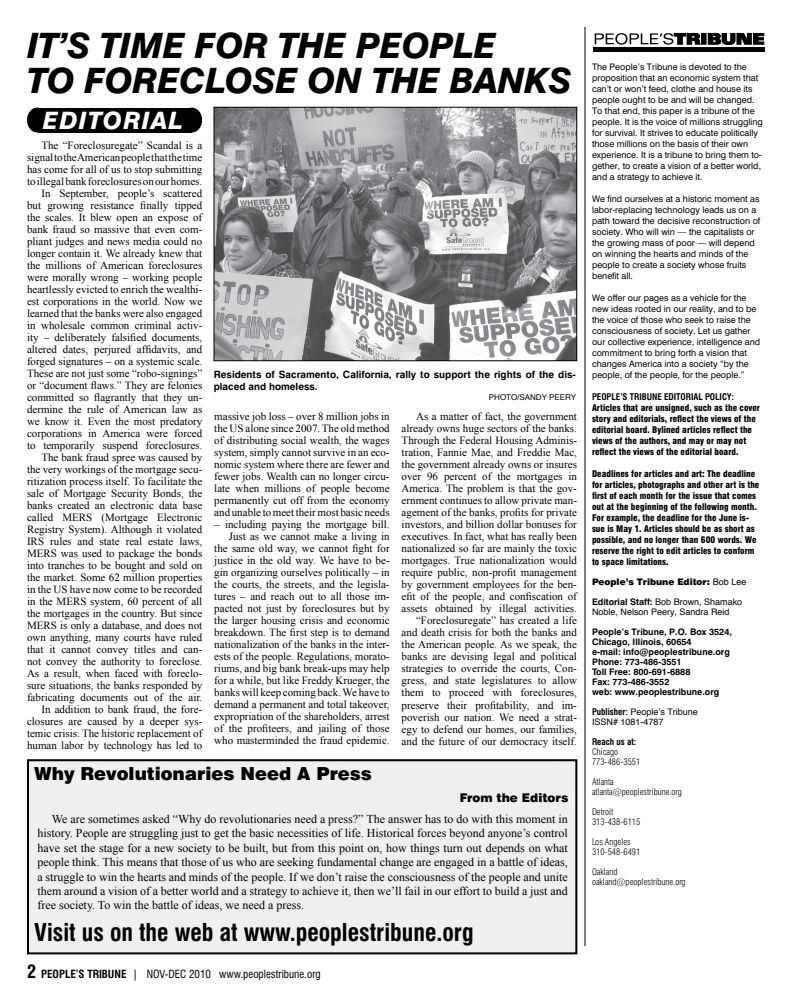
<style>
.page{position:relative;width:792px;height:1008px;background:#fff}
.page>*{position:absolute;margin:0;border:0;box-sizing:border-box;transform-origin:0 0}
.t1{font:italic 800 35px/35px "Swiss 721 BT";letter-spacing:-.01em;color:#000}
.t2{font:700 condensed 24px "Swiss 721 BT";color:#000}
.t3{font:italic 800 24px "Swiss 721 BT";letter-spacing:.05em;color:#fff}
.t4{font:900 18px "Swiss 721 BT";color:#000}
.t5{font:12px/14.4px "Times New Roman";color:#000;text-align:justify}
.t6{font:900 12px "Swiss 721 BT";color:#000}
.t7{font:11px/12px "Times New Roman";color:#000;text-align:right}
.t8{font:condensed 11px "Swiss 721 BT";color:#000}
.t9{font:10px/12px "Swiss 721 BT Bold Rounded";color:#000}
.t10{font:9px/11px "Swiss 721 BT";color:#000}
.t11{font:900 condensed 9px/11px "Swiss 721 BT";color:#000}
.t12{font:700 9px/10px "Swiss 721 BT";color:#000}
.t13{font:300 condensed 9px/10px "Swiss 721 BT";color:#000}
.t14{font:9px/10px "Helvetica";color:#000}
.t15{font:700 condensed 9px "Swiss 721 BT";color:#000}
.t16{font:900 9px "Swiss 721 BT";color:#000}
.t17{font:8px "Helvetica";color:#000}
.s1{font-weight:700;font-size:18px}
.s2{font-weight:700}
.s3{font-family:"Helvetica";font-weight:400}
.s4{font-family:"Swiss 721 BT";font-weight:700}
.s5{font-family:"Swiss 721 BT";font-weight:700;font-stretch:condensed}
</style>
<div class="page">
<div style="left:28px;top:760px;width:548px;height:193px;background:#eeefef"></div>
<div style="left:27px;top:759px;width:550px;height:195px;border:2px solid #000"></div>
<hr style="left:584px;top:27px;width:2px;height:919px;background:#000">
<div style="left:38px;top:108px;width:154px;height:25px;background:#000"></div>
<div style="left:27px;top:108px;width:20px;height:25px;background:#000;border-radius:50%"></div>
<div style="left:182px;top:108px;width:20px;height:25px;background:#000;border-radius:50%"></div>
<svg style="left:595px;top:33px;width:105px;height:12px"></svg>
<div style="left:701px;top:33px;width:5px;height:11px;background:#000"></div>
<svg style="left:708px;top:33px;width:56px;height:12px"></svg>
<div style="left:593px;top:47px;width:172px;height:5px;background:#000"></div>
<img style="left:216px;top:109px;width:359px;height:250px">
<div style="left:214px;top:107px;width:363px;height:254px;border:1px solid #000"></div>
<h1 class="t1" style="left:27px;top:28px;width:546px">IT’S TIME FOR THE PEOPLE<br>TO FORECLOSE ON THE BANKS</h1>
<h2 class="t3" style="left:43px;top:105px;width:142px">EDITORIAL</h2>
<p class="t7" style="left:27px;top:139px;width:177px">The “Foreclosuregate” Scandal is a signal to the American people that the time has come for all of us to stop submitting to illegal bank foreclosures on our homes.<br>In September, people’s scattered but growing resistance finally tipped the scales. It blew open an expose of bank fraud so massive that even com&shy;pliant judges and news media could no longer contain it. We already knew that the millions of American foreclosures were morally wrong – working people heartlessly evicted to enrich the wealthi&shy;est corporations in the world. Now we learned that the banks were also engaged in wholesale common criminal activ&shy;ity – deliberately falsified documents, altered dates, perjured affidavits, and forged signatures – on a systemic scale.<br>These are not just some “robo-signings” or “document flaws.” They are felonies committed so flagrantly that they un&shy;dermine the rule of American law as we know it. Even the most predatory corporations in America were forced to temporarily suspend foreclosures.<br>The bank fraud spree was caused by the very workings of the mortgage secu&shy;ritization process itself. To facilitate the sale of Mortgage Security Bonds, the banks created an electronic data base called MERS (Mortgage Electronic Registry System). Although it violated IRS rules and state real estate laws, MERS was used to package the bonds into tranches to be bought and sold on the market. Some 62 million properties in the US have now come to be recorded in the MERS system, 60 percent of all the mortgages in the country. But since MERS is only a database, and does not own anything, many courts have ruled that it cannot convey titles and can&shy;not convey the authority to foreclose.<br>As a result, when faced with foreclo&shy;sure situations, the banks responded by fabricating documents out of the air.<br>In addition to bank fraud, the fore&shy;closures are caused by a deeper sys&shy;temic crisis. The historic replacement of human labor by technology has led to</p>
<p class="t9" style="left:214px;top:368px;width:364px">Residents of Sacramento, California, rally to support the rights of the dis&shy;placed and homeless.</p>
<p class="t17" style="left:489px;top:390px;width:89px">PHOTO/SANDY PEERY</p>
<p class="t7" style="left:214px;top:411px;width:177px;text-align:justify">massive job loss – over 8 million jobs in the US alone since 2007. The old method of distributing social wealth, the wages system, simply cannot survive in an eco&shy;nomic system where there are fewer and fewer jobs. Wealth can no longer circu&shy;late when millions of people become permanently cut off from the economy and unable to meet their most basic needs</p>
<p class="t7" style="left:214px;top:519px;width:177px">– including paying the mortgage bill.<br>Just as we cannot make a living in the same old way, we cannot fight for justice in the old way. We have to be&shy;gin organizing ourselves politically – in the courts, the streets, and the legisla&shy;tures – and reach out to all those im&shy;pacted not just by foreclosures but by the larger housing crisis and economic breakdown. The first step is to demand nationalization of the banks in the inter&shy;ests of the people. Regulations, morato&shy;riums, and big bank break-ups may help for a while, but like Freddy Krueger, the banks will keep coming back. We have to demand a permanent and total takeover, expropriation of the shareholders, arrest of the profiteers, and jailing of those who masterminded the fraud epidemic.</p>
<p class="t7" style="left:402px;top:411px;width:177px">As a matter of fact, the government already owns huge sectors of the banks.<br>Through the Federal Housing Adminis&shy;tration, Fannie Mae, and Freddie Mac, the government already owns or insures over 96 percent of the mortgages in America. The problem is that the gov&shy;ernment continues to allow private man&shy;agement of the banks, profits for private investors, and billion dollar bonuses for executives. In fact, what has really been nationalized so far are mainly the toxic mortgages. True nationalization would require public, non-profit management by government employees for the ben&shy;efit of the people, and confiscation of assets obtained by illegal activities. “Foreclosuregate” has created a life and death crisis for both the banks and the American people. As we speak, the banks are devising legal and political strategies to override the courts, Con&shy;gress, and state legislatures to allow them to proceed with foreclosures, preserve their profitability, and im&shy;poverish our nation. We need a strat&shy;egy to defend our homes, our families, and the future of our democracy itself.</p>
<h3 class="t4" style="left:34px;top:763px;width:339px">Why Revolutionaries Need A Press</h3>
<p class="t6" style="left:460px;top:790px;width:110px">From the Editors</p>
<p class="t5" style="left:37px;top:812px;width:532px;text-indent:14px">We are sometimes asked “Why do revolutionaries need a press?” The answer has to do with this moment in history. People are struggling just to get the basic necessities of life. Historical forces beyond anyone’s control have set the stage for a new society to be built, but from this point on, how things turn out depends on what people think. This means that those of us who are seeking fundamental change are engaged in a battle of ideas, a struggle to win the hearts and minds of the people. If we don’t raise the consciousness of the people and unite them around a vision of a better world and a strategy to achieve it, then we’ll fail in our effort to build a just and free society. To win the battle of ideas, we need a press.</p>
<h2 class="t2" style="left:34px;top:918px;width:441px">Visit us on the web at www.peoplestribune.org</h2>
<p class="t8" style="left:27px;top:968px;width:295px"><span class="s1">2</span> <span class="s2">PEOPLE’S TRIBUNE</span> | NOV-DEC 2010 www.peoplestribune.org</p>
<p class="t10" style="left:592px;top:61px;width:173px">The People’s Tribune is devoted to the proposition that an economic system that can’t or won’t feed, clothe and house its people ought to be and will be changed.<br>To that end, this paper is a tribune of the people. It is the voice of millions struggling for survival. It strives to educate politically those millions on the basis of their own experience. It is a tribune to bring them to&shy;gether, to create a vision of a better world, and a strategy to achieve it.</p>
<p class="t10" style="left:592px;top:193px;width:170px">We find ourselves at a historic moment as labor-replacing technology leads us on a path toward the decisive reconstruction of society. Who will win — the capitalists or the growing mass of poor — will depend on winning the hearts and minds of the people to create a society whose fruits benefit all.</p>
<p class="t10" style="left:592px;top:292px;width:170px">We offer our pages as a vehicle for the new ideas rooted in our reality, and to be the voice of those who seek to raise the consciousness of society. Let us gather our collective experience, intelligence and commitment to bring forth a vision that changes America into a society “by the people, of the people, for the people.”</p>
<p class="t15" style="left:592px;top:391px;width:143px">PEOPLE’S TRIBUNE EDITORIAL POLICY:</p>
<p class="t11" style="left:592px;top:402px;width:170px">Articles that are unsigned, such as the cover story and editorials, reflect the views of the editorial board. Bylined articles reflect the views of the authors, and may or may not reflect the views of the editorial board.</p>
<p class="t11" style="left:592px;top:468px;width:169px">Deadlines for articles and art: The deadline for articles, photographs and other art is the first of each month for the issue that comes out at the beginning of the following month.<br>For example, the deadline for the June is&shy;sue is May 1. Articles should be as short as possible, and no longer than 600 words. We reserve the right to edit articles to conform to space limitations.</p>
<p class="t16" style="left:592px;top:576px;width:156px">People’s Tribune Editor: <span class="s3">Bob Lee</span></p>
<p class="t14" style="left:592px;top:596px;width:152px"><span class="s4">Editorial Staff:</span> Bob Brown, Shamako<br>Noble, Nelson Peery, Sandra Reid</p>
<p class="t12" style="left:592px;top:627px;width:142px">People’s Tribune, P.O. Box 3524,<br>Chicago, Illinois, 60654<br>e-mail: info@peoplestribune.org<br>Phone: 773-486-3551<br>Toll Free: 800-691-6888<br>Fax: 773-486-3552<br>web: www.peoplestribune.org</p>
<p class="t14" style="left:592px;top:706px;width:107px"><span class="s5">Publisher:</span> People’s Tribune<br>ISSN# 1081-4787</p>
<p class="t15" style="left:592px;top:736px;width:46px">Reach us at:</p>
<p class="t13" style="left:592px;top:747px;width:50px">Chicago<br>773-486-3551</p>
<p class="t13" style="left:592px;top:777px;width:91px">Atlanta atlanta@peoplestribune.org</p>
<p class="t13" style="left:592px;top:807px;width:50px">Detroit<br>313-438-6115</p>
<p class="t13" style="left:592px;top:837px;width:50px">Los Angeles<br>310-548-6491</p>
<p class="t13" style="left:592px;top:867px;width:95px">Oakland oakland@peoplestribune.org</p>
</div>
